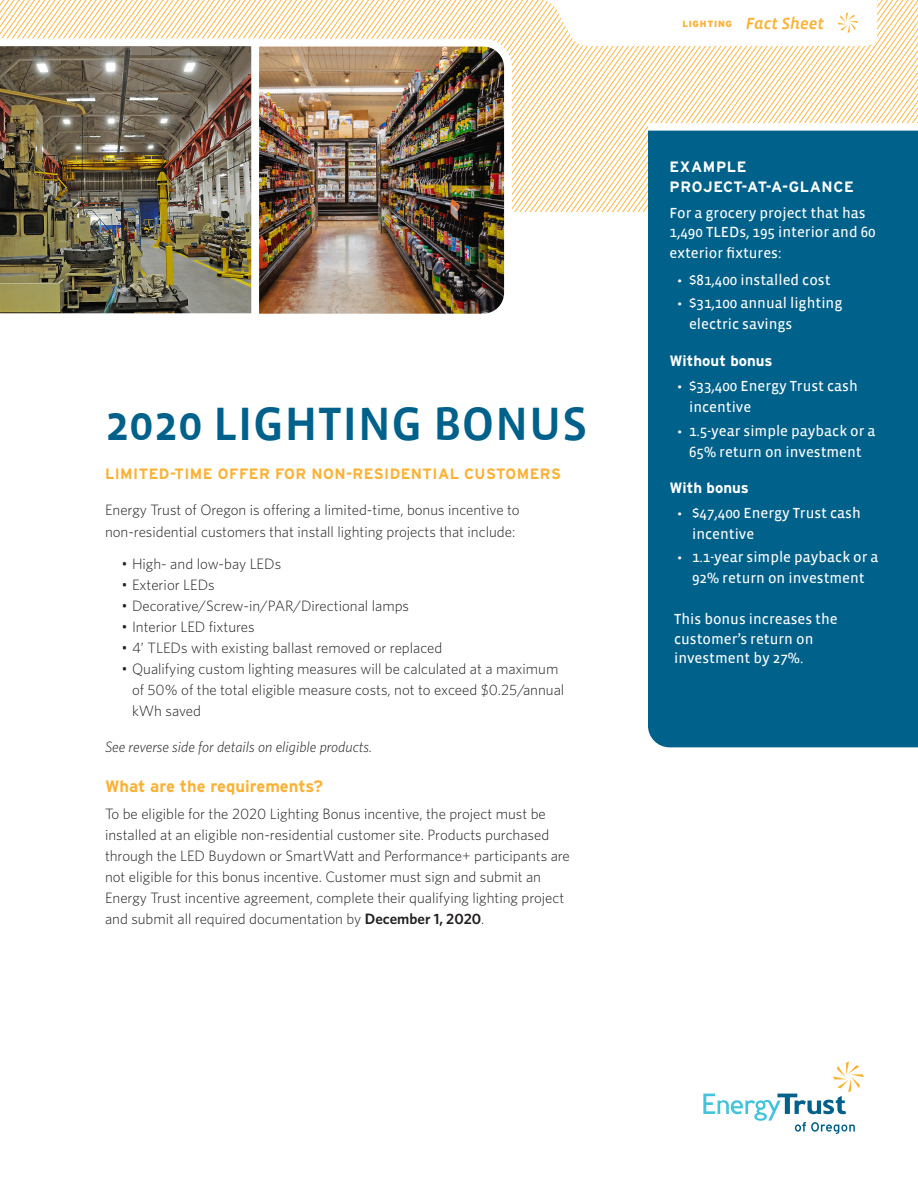
<style>
.page{position:relative;width:918px;height:1188px;background:#fff}
.page>*{position:absolute;margin:0;border:0;box-sizing:border-box;transform-origin:0 0}
.headline_1___35_35{font:48px "Vista Sans Med";letter-spacing:.01em;color:#00618b}
.headline_4___10_14{font:700 16.5px "Interstate";color:#fbb133}
.tab_descriptor{font:16.5px "Vista Sans Alt Med Ita";color:#fbb133}
.body___9_5_13{font:300 15px/21px "Whitney";color:#231f20}
.sidebar___body_white{font:15px/21px "Vista Sans Reg";color:#fff}
.sidebar___list_white{font:15px/19.5px "Vista Sans Reg";color:#fff}
.headline_3___11_13{font:700 15px "Interstate";letter-spacing:.03em;color:#fbb133}
.body___9_5_13-2{font:italic 300 15px "Whitney";color:#231f20}
.sidebar___header_2_w{font:700 15px/19.5px "Interstate";letter-spacing:.04em;color:#fff}
.sidebar___header_2_w-2{font:700 15px "Interstate";color:#fff}
.s1{font-weight:600}
.s2{font-family:"Interstate";font-weight:900;font-size:9px}
</style>
<div class="page">
<img style="left:0;top:0;width:918px;height:212px">
<svg style="left:703px;top:1061px;width:161px;height:73px"></svg>
<div style="left:648px;top:131px;width:270px;height:616px;background:#00618b"></div>
<svg style="left:527px;top:0;width:350px;height:46px"></svg>
<div style="left:648px;top:123px;width:270px;height:8px;background:#fff"></div>
<img style="left:238px;top:35px;width:278px;height:279px">
<img style="left:0;top:38px;width:259px;height:276px">
<p class="headline_1___35_35" style="left:105px;top:399px;width:484px">2020 LIGHTING BONUS</p>
<p class="headline_3___11_13" style="left:105px;top:464px;width:458px">LIMITED-TIME OFFER FOR NON-RESIDENTIAL CUSTOMERS</p>
<p class="body___9_5_13" style="left:105px;top:498px;width:416px;line-height:22.5px">Energy Trust of Oregon is offering a limited-time, bonus incentive to non-residential customers that install lighting projects that include:</p>
<p class="body___9_5_13" style="left:122px;top:552px;width:161px">• High- and low-bay LEDs</p>
<p class="body___9_5_13" style="left:122px;top:573px;width:95px">• Exterior LEDs</p>
<p class="body___9_5_13" style="left:122px;top:594px;width:289px">• Decorative/Screw-in/PAR/Directional lamps</p>
<p class="body___9_5_13" style="left:122px;top:615px;width:135px">• Interior LED fixtures</p>
<p class="body___9_5_13" style="left:122px;top:636px;width:322px">• 4’ TLEDs with existing ballast removed or replaced</p>
<p class="body___9_5_13" style="left:132px;top:657px;width:434px;text-indent:-10px">• Qualifying custom lighting measures will be calculated at a maximum of 50% of the total eligible measure costs, not to exceed $0.25/annual kWh saved</p>
<p class="body___9_5_13-2" style="left:105px;top:736px;width:269px">See reverse side for details on eligible products.</p>
<p class="headline_4___10_14" style="left:105px;top:776px;width:220px">What are the requirements?</p>
<p class="body___9_5_13" style="left:105px;top:803px;width:466px">To be eligible for the 2020 Lighting Bonus incentive, the project must be installed at an eligible non-residential customer site. Products purchased through the LED Buydown or SmartWatt and Performance+ participants are not eligible for this bonus incentive. Customer must sign and submit an Energy Trust incentive agreement, complete their qualifying lighting project and submit all required documentation by <span class="s1">December 1, 2020</span>.</p>
<p class="tab_descriptor" style="left:683px;top:15px;width:143px"><span class="s2">LIGHTING</span> Fact Sheet</p>
<p class="sidebar___header_2_w" style="left:670px;top:157px;width:186px">EXAMPLE<br>PROJECT-AT-A-GLANCE</p>
<p class="sidebar___list_white" style="left:670px;top:203px;width:208px">For a grocery project that has<br>1,490 TLEDs, 195 interior and 60</p>
<p class="sidebar___list_white" style="left:670px;top:244px;width:113px">exterior fixtures:</p>
<p class="sidebar___body_white" style="left:677px;top:269px;width:155px">• $81,400 installed cost</p>
<p class="sidebar___body_white" style="left:689px;top:293px;width:155px;text-indent:-12px">• $31,100 annual lighting electric savings</p>
<p class="sidebar___header_2_w-2" style="left:670px;top:351px;width:105px">Without bonus</p>
<p class="sidebar___body_white" style="left:689px;top:376px;width:170px;text-indent:-12px">• $33,400 Energy Trust cash incentive</p>
<p class="sidebar___body_white" style="left:677px;top:420px;width:200px;text-align:center">• 1.5-year simple payback or a<br>65% return on investment</p>
<p class="sidebar___header_2_w-2" style="left:670px;top:479px;width:81px">With bonus</p>
<p class="sidebar___body_white" style="left:692px;top:503px;width:170px;text-indent:-15px">• $47,400 Energy Trust cash incentive</p>
<p class="sidebar___body_white" style="left:677px;top:547px;width:203px;text-align:center">• 1.1-year simple payback or a<br>92% return on investment</p>
<p class="sidebar___body_white" style="left:674px;top:610px;width:165px;line-height:19.5px">This bonus increases the customer’s return on investment by 27%.</p>
</div>
